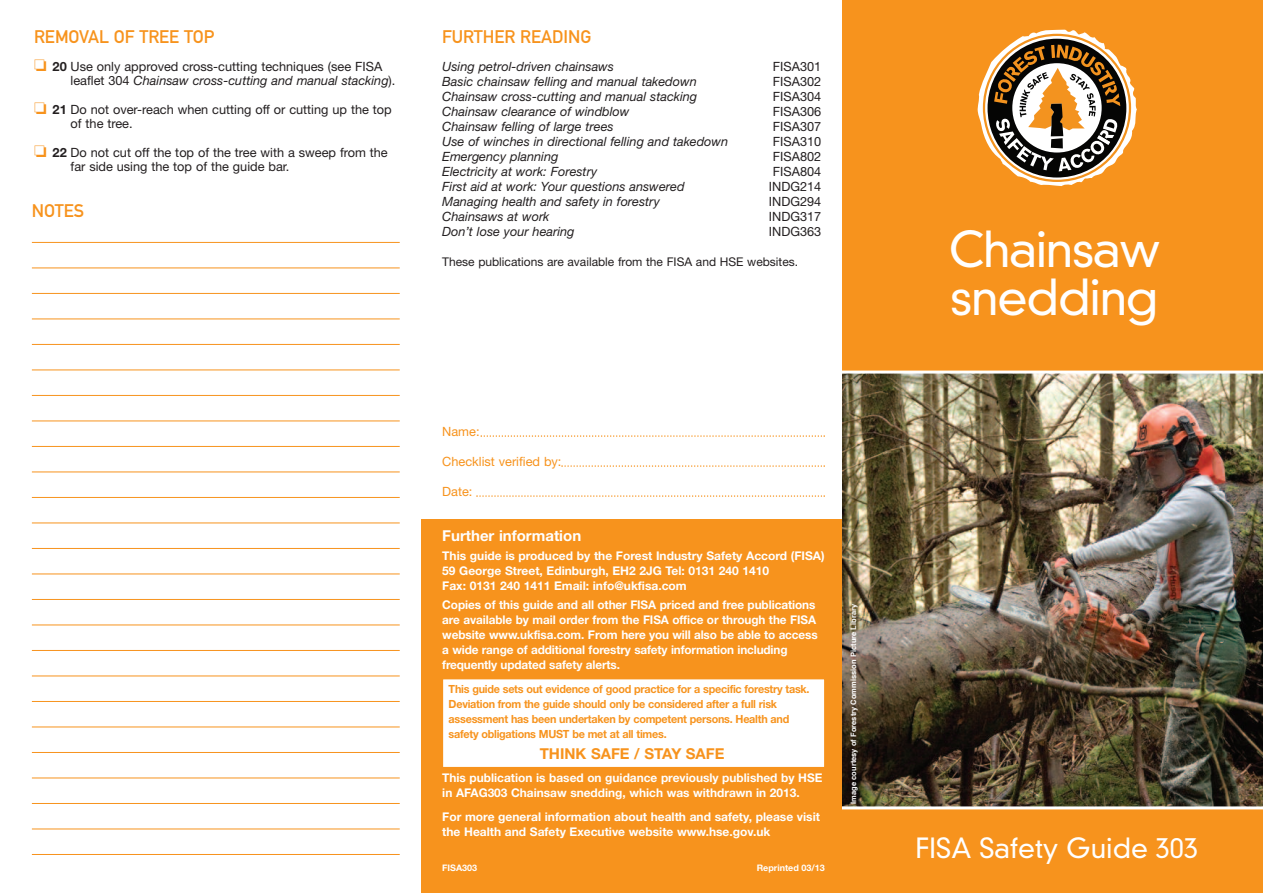
<style>
.page{position:relative;width:1263px;height:893px;background:#fff}
.page>*{position:absolute;margin:0;border:0;box-sizing:border-box;transform-origin:0 0}
.t1{font:300 48px/48px "DIN Neuzeit Grotesk";letter-spacing:-.025em;color:#fff}
.t2{font:300 27px "DIN Neuzeit Grotesk";color:#fff}
.t3{font:18px "DIN Mittelschrift";color:#f7931d}
.t4{font:700 15px "Helvetica Neue";color:#fff}
.t5{font:700 15px "Helvetica Neue";color:#f7931d}
.t6{font:italic 12.75px "Helvetica Neue";color:#231f20}
.t7{font:12.75px/14.2px "Helvetica Neue";color:#231f20}
.t8{font:12.75px "Helvetica Neue";color:#f7931d}
.t9{font:700 12px/15px "Helvetica Neue";color:#fff}
.t10{font:12px "Helvetica Neue";color:#231f20}
.t11{font:700 11.25px/15px "Helvetica Neue";letter-spacing:-.02em;color:#f7931d;scale:.96 1}
.t12{font:700 9px "Helvetica Neue";color:#fff}
.t13{font:700 7.5px "Helvetica";color:#fff}
.s1{color:#f7931d}
.s2{font-weight:700}
.s3{font-style:italic}
</style>
<div class="page">
<div style="left:842px;top:0;width:421px;height:372px;background:#f7931d"></div>
<div style="left:842px;top:808px;width:421px;height:85px;background:#f7931d"></div>
<img style="left:842px;top:374px;width:421px;height:432px">
<svg style="left:977px;top:29px;width:160px;height:157px"></svg>
<hr style="left:842px;top:371px;width:421px;height:3px;background:#fff">
<hr style="left:842px;top:806px;width:421px;height:3px;background:#fff">
<div style="left:421px;top:519px;width:421px;height:374px;background:#f7931d"></div>
<div style="left:443px;top:679px;width:381px;height:88px;background:#fff"></div>
<div style="left:442px;top:678px;width:383px;height:90px;border:1px solid #f7931d"></div>
<hr style="left:32px;top:242px;width:368px;height:1px;background:#f7931d">
<hr style="left:32px;top:268px;width:368px;height:1px;background:#f7931d">
<hr style="left:32px;top:293px;width:368px;height:1px;background:#f7931d">
<hr style="left:32px;top:319px;width:368px;height:1px;background:#f7931d">
<hr style="left:32px;top:344px;width:368px;height:1px;background:#f7931d">
<hr style="left:32px;top:370px;width:368px;height:1px;background:#f7931d">
<hr style="left:32px;top:395px;width:368px;height:1px;background:#f7931d">
<hr style="left:32px;top:421px;width:368px;height:1px;background:#f7931d">
<hr style="left:32px;top:446px;width:368px;height:1px;background:#f7931d">
<hr style="left:32px;top:472px;width:368px;height:1px;background:#f7931d">
<hr style="left:32px;top:497px;width:368px;height:1px;background:#f7931d">
<hr style="left:32px;top:523px;width:368px;height:1px;background:#f7931d">
<hr style="left:32px;top:548px;width:368px;height:1px;background:#f7931d">
<hr style="left:32px;top:574px;width:368px;height:1px;background:#f7931d">
<hr style="left:32px;top:599px;width:368px;height:1px;background:#f7931d">
<hr style="left:32px;top:625px;width:368px;height:1px;background:#f7931d">
<hr style="left:32px;top:650px;width:368px;height:1px;background:#f7931d">
<hr style="left:32px;top:676px;width:368px;height:1px;background:#f7931d">
<hr style="left:32px;top:701px;width:368px;height:1px;background:#f7931d">
<hr style="left:32px;top:727px;width:368px;height:1px;background:#f7931d">
<hr style="left:32px;top:752px;width:368px;height:1px;background:#f7931d">
<hr style="left:32px;top:778px;width:368px;height:1px;background:#f7931d">
<hr style="left:32px;top:803px;width:368px;height:1px;background:#f7931d">
<hr style="left:32px;top:829px;width:368px;height:1px;background:#f7931d">
<hr style="left:32px;top:854px;width:368px;height:1px;background:#f7931d">
<svg style="left:480px;top:435px;width:345px;height:2px"></svg>
<svg style="left:561px;top:465px;width:264px;height:2px"></svg>
<svg style="left:476px;top:495px;width:349px;height:2px"></svg>
<h3 class="t3" style="left:34px;top:30px;width:182px">REMOVAL OF TREE TOP</h3>
<h3 class="t3" style="left:442px;top:30px;width:151px">FURTHER READING</h3>
<p class="t7" style="left:71px;top:61px;width:326px;text-indent:-37px"><span class="s1">❏</span> <span class="s2">20</span> Use only approved cross-cutting techniques (see FISA leaflet 304 <span class="s3">Chainsaw cross-cutting and manual stacking</span>).</p>
<p class="t7" style="left:71px;top:103px;width:323px;text-indent:-37px"><span class="s1">❏</span> <span class="s2">21</span> Do not over-reach when cutting off or cutting up the top of the tree.</p>
<p class="t7" style="left:71px;top:146px;width:319px;text-indent:-37px"><span class="s1">❏</span> <span class="s2">22</span> Do not cut off the top of the tree with a sweep from the far side using the top of the guide bar.</p>
<p class="t6" style="left:442px;top:62px;width:173px">Using petrol-driven chainsaws</p>
<p class="t7" style="left:773px;top:60px;width:50px">FISA301</p>
<p class="t6" style="left:442px;top:77px;width:256px">Basic chainsaw felling and manual takedown</p>
<p class="t7" style="left:773px;top:75px;width:50px">FISA302</p>
<p class="t6" style="left:442px;top:92px;width:256px">Chainsaw cross-cutting and manual stacking</p>
<p class="t7" style="left:773px;top:90px;width:50px">FISA304</p>
<p class="t6" style="left:442px;top:107px;width:189px">Chainsaw clearance of windblow</p>
<p class="t7" style="left:773px;top:105px;width:50px">FISA306</p>
<p class="t6" style="left:442px;top:122px;width:173px">Chainsaw felling of large trees</p>
<p class="t7" style="left:773px;top:120px;width:50px">FISA307</p>
<p class="t6" style="left:442px;top:137px;width:288px">Use of winches in directional felling and takedown</p>
<p class="t7" style="left:773px;top:135px;width:50px">FISA310</p>
<p class="t6" style="left:442px;top:152px;width:118px">Emergency planning</p>
<p class="t7" style="left:773px;top:150px;width:50px">FISA802</p>
<p class="t6" style="left:442px;top:167px;width:156px">Electricity at work: Forestry</p>
<p class="t7" style="left:773px;top:165px;width:50px">FISA804</p>
<p class="t6" style="left:442px;top:182px;width:244px">First aid at work: Your questions answered</p>
<p class="t7" style="left:769px;top:180px;width:54px">INDG214</p>
<p class="t6" style="left:442px;top:197px;width:219px">Managing health and safety in forestry</p>
<p class="t7" style="left:769px;top:195px;width:54px">INDG294</p>
<p class="t6" style="left:442px;top:212px;width:109px">Chainsaws at work</p>
<p class="t7" style="left:769px;top:210px;width:54px">INDG317</p>
<p class="t6" style="left:442px;top:227px;width:134px">Don’t lose your hearing</p>
<p class="t7" style="left:769px;top:225px;width:54px">INDG363</p>
<p class="t10" style="left:442px;top:257px;width:357px">These publications are available from the FISA and HSE websites.</p>
<h3 class="t3" style="left:32px;top:204px;width:54px">NOTES</h3>
<p class="t8" style="left:442px;top:427px;width:39px">Name:</p>
<p class="t8" style="left:442px;top:457px;width:121px">Checklist verified by:</p>
<p class="t8" style="left:442px;top:487px;width:32px">Date:</p>
<p class="t4" style="left:442px;top:530px;width:140px">Further information</p>
<p class="t9" style="left:442px;top:549px;width:384px">This guide is produced by the Forest Industry Safety Accord (FISA)<br>59 George Street, Edinburgh, EH2 2JG Tel: 0131 240 1410<br>Fax: 0131 240 1411 Email: info@ukfisa.com</p>
<p class="t9" style="left:442px;top:599px;width:377px">Copies of this guide and all other FISA priced and free publications are available by mail order from the FISA office or through the FISA website www.ukfisa.com. From here you will also be able to access a wide range of additional forestry safety information including frequently updated safety alerts.</p>
<p class="t11" style="left:449px;top:682px;width:377px">This guide sets out evidence of good practice for a specific forestry task.<br>Deviation from the guide should only be considered after a full risk assessment has been undertaken by competent persons. Health and safety obligations MUST be met at all times.</p>
<p class="t5" style="left:540px;top:748px;width:186px">THINK SAFE / STAY SAFE</p>
<p class="t9" style="left:442px;top:772px;width:382px">This publication is based on guidance previously published by HSE in AFAG303 Chainsaw snedding, which was withdrawn in 2013.</p>
<p class="t9" style="left:442px;top:810px;width:379px">For more general information about health and safety, please visit the Health and Safety Executive website www.hse.gov.uk</p>
<p class="t12" style="left:442px;top:865px;width:37px">FISA303</p>
<p class="t12" style="left:757px;top:865px;width:70px">Reprinted 03/13</p>
<p class="t13" style="left:850px;top:804px;width:201px;rotate:-90deg">Image courtesy of Forestry Commission Picture Library</p>
<h1 class="t1" style="left:949px;top:230px;width:213px">Chainsaw snedding</h1>
<h2 class="t2" style="left:915px;top:837px;width:284px">FISA Safety Guide 303</h2>
</div>
